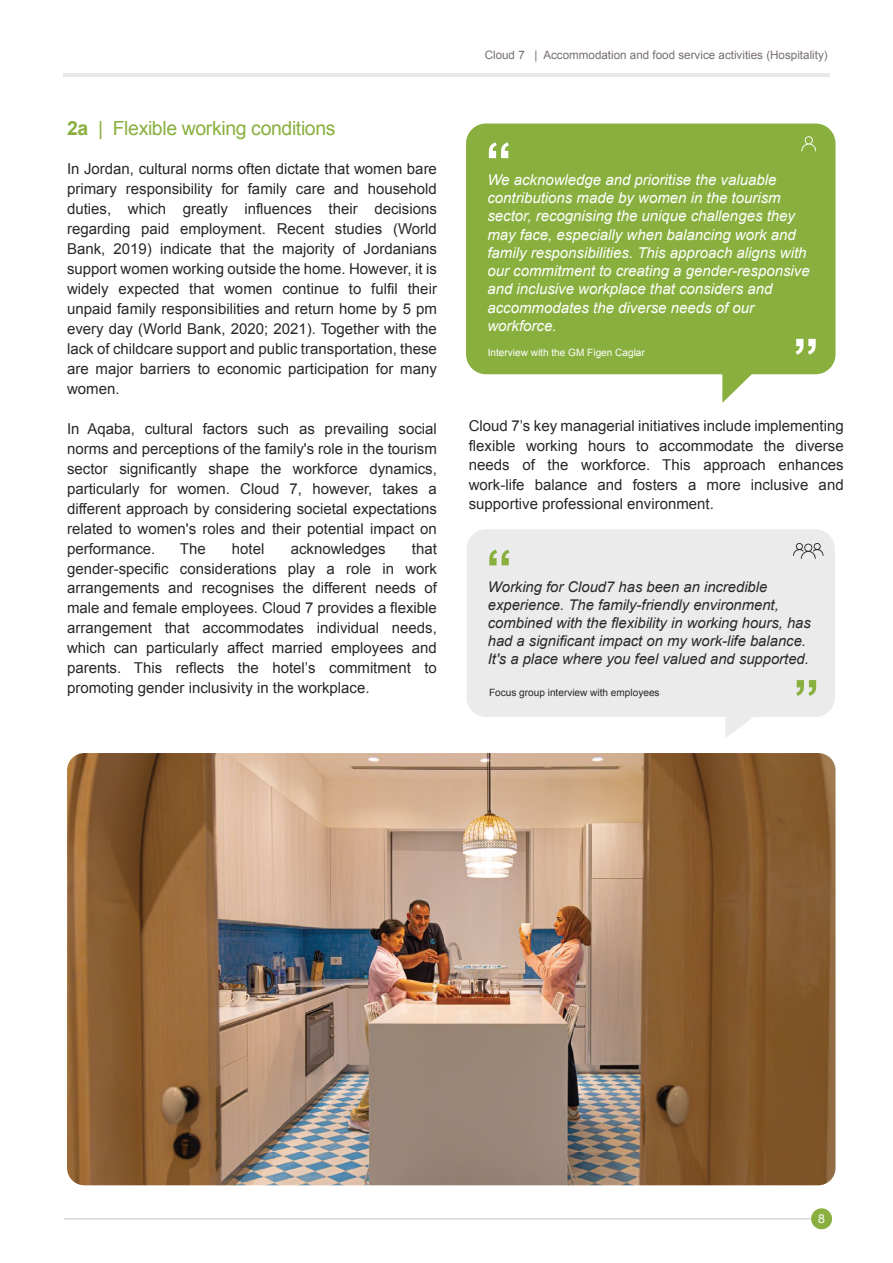
<style>
.page{position:relative;width:893px;height:1263px;background:#fff}
.page>*{position:absolute;margin:0;border:0;box-sizing:border-box;transform-origin:0 0}
.t1{font:19.5px "Arial";letter-spacing:-.02em;color:#89b03f}
.t2{font:15px/20px "Arial";color:#2b2728;text-align:justify}
.t3{font:italic 15px/18.3px "Arial";color:#fff}
.t4{font:italic 14.85px/18px "Arial";color:#2b2728}
.t5{font:12.3px "Arial";color:#fff}
.t6{font:11.7px "Arial";color:#776e6c}
.t7{font:10.05px "Arial";color:#2b2728}
.t8{font:10.05px "Arial";color:#fff}
.s1{font-weight:700}
</style>
<div class="page">
<hr style="left:64px;top:1218px;width:765px;height:1px;background:#c6c5c4">
<div style="left:811px;top:1208px;width:21px;height:21px;background:#89b03f;border-radius:10px"></div>
<hr style="left:63px;top:73px;width:767px;height:4px;background:#e9e9e9">
<svg style="left:466px;top:124px;width:369px;height:279px;background:#95b852"></svg>
<svg style="left:489px;top:142px;width:20px;height:16px"></svg>
<svg style="left:796px;top:339px;width:20px;height:16px"></svg>
<svg style="left:801px;top:136px;width:15px;height:15px"></svg>
<svg style="left:467px;top:529px;width:368px;height:209px;background:#ededed"></svg>
<svg style="left:489px;top:550px;width:20px;height:15px"></svg>
<svg style="left:796px;top:680px;width:20px;height:16px"></svg>
<svg style="left:793px;top:542px;width:30px;height:17px"></svg>
<img style="left:67px;top:753px;width:768px;height:432px">
<h1 class="t1" style="left:67px;top:115px;width:270px"><span class="s1">2a</span> | Flexible working conditions</h1>
<p class="t2" style="left:67px;top:159px;width:371px">In Jordan, cultural norms often dictate that women bare primary responsibility for family care and household duties, which greatly influences their decisions regarding paid employment. Recent studies (World Bank, 2019) indicate that the majority of Jordanians support women working outside the home. However, it is widely expected that women continue to fulfil their unpaid family responsibilities and return home by 5 pm every day (World Bank, 2020; 2021). Together with the lack of childcare support and public transportation, these are major barriers to economic participation for many women.</p>
<p class="t2" style="left:67px;top:419px;width:371px">In Aqaba, cultural factors such as prevailing social norms and perceptions of the family's role in the tourism sector significantly shape the workforce dynamics, particularly for women. Cloud 7, however, takes a different approach by considering societal expectations related to women's roles and their potential impact on performance.</p>
<p class="t2" style="left:67px;top:538px;width:371px;text-indent:345px">that gender-specific considerations play a role in work arrangements and recognises the different needs of male and female employees. Cloud 7 provides a flexible arrangement that accommodates individual needs, which can particularly affect married employees and parents. This reflects the hotel’s commitment to promoting gender inclusivity in the workplace.</p>
<p class="t2" style="left:180px;top:538px;width:27px">The</p>
<p class="t2" style="left:232px;top:538px;width:34px">hotel</p>
<p class="t2" style="left:291px;top:538px;width:97px">acknowledges</p>
<p class="t6" style="left:485px;top:48px;width:344px">Cloud 7 | Accommodation and food service activities (Hospitality)</p>
<p class="t3" style="left:487px;top:170px;width:324px">We acknowledge and prioritise the valuable contributions made by women in the tourism sector, recognising the unique challenges they may face, especially when balancing work and family responsibilities. This approach aligns with our commitment to creating a gender-responsive and inclusive workplace that considers and accommodates the diverse needs of our workforce.</p>
<p class="t8" style="left:488px;top:346px;width:159px">Interview with the GM Figen Caglar</p>
<p class="t2" style="left:469px;top:416px;width:376px;line-height:19.5px">Cloud 7’s key managerial initiatives include implementing flexible working hours to accommodate the diverse needs of the workforce. This approach enhances work-life balance and fosters a more inclusive and supportive professional environment.</p>
<p class="t4" style="left:488px;top:578px;width:325px">Working for Cloud7 has been an incredible experience. The family-friendly environment, combined with the flexibility in working hours, has had a significant impact on my work-life balance.<br>It's a place where you feel valued and supported.</p>
<p class="t7" style="left:489px;top:686px;width:172px">Focus group interview with employees</p>
<p class="t5" style="left:818px;top:1211px;width:8px">8</p>
</div>
